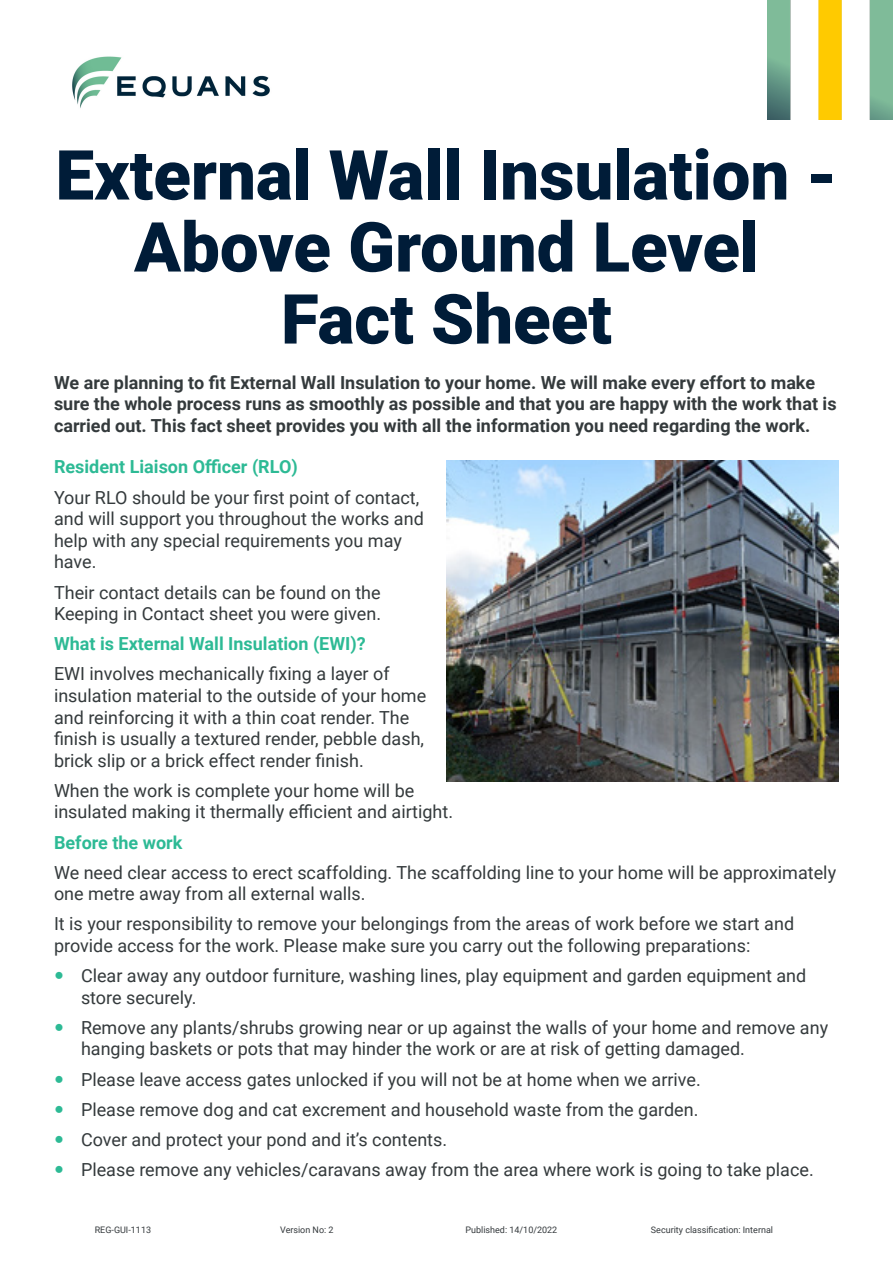
<style>
.page{position:relative;width:893px;height:1263px;background:#fff}
.page>*{position:absolute;margin:0;border:0;box-sizing:border-box;transform-origin:0 0}
.t1{font:900 69px/72px "Roboto";color:#001c38;text-align:center}
.t2{font:18px/21.6px "Roboto";color:#343a3c}
.t3{font:700 18px/21.6px "Roboto";color:#343a3c}
.t4{font:700 18px "Roboto";color:#2dba95}
.Body_text{font:9px "Roboto";color:#353a3d}
</style>
<div class="page">
<img style="left:72px;top:56px;width:198px;height:52px">
<img style="left:446px;top:460px;width:393px;height:321px">
<img style="left:768px;top:0;width:125px;height:119px">
<p class="t1" style="left:56px;top:136px;width:784px">External Wall Insulation -<br>Above Ground Level</p>
<p class="t1" style="left:281px;top:280px;width:332px">Fact Sheet</p>
<p class="t3" style="left:54px;top:371px;width:784px">We are planning to fit External Wall Insulation to your home. We will make every effort to make sure the whole process runs as smoothly as possible and that you are happy with the work that is carried out. This fact sheet provides you with all the information you need regarding the work.</p>
<p class="t4" style="left:54px;top:454px;width:245px">Resident Liaison Officer (RLO)</p>
<p class="t2" style="left:54px;top:486px;width:371px">Your RLO should be your first point of contact, and will support you throughout the works and help with any special requirements you may have.</p>
<p class="t2" style="left:54px;top:581px;width:329px">Their contact details can be found on the<br>Keeping in Contact sheet you were given.</p>
<p class="t4" style="left:54px;top:631px;width:313px">What is External Wall Insulation (EWI)?</p>
<p class="t2" style="left:54px;top:662px;width:374px">EWI involves mechanically fixing a layer of insulation material to the outside of your home and reinforcing it with a thin coat render. The finish is usually a textured render, pebble dash, brick slip or a brick effect render finish.</p>
<p class="t2" style="left:54px;top:779px;width:401px">When the work is complete your home will be insulated making it thermally efficient and airtight.</p>
<p class="t4" style="left:54px;top:829px;width:130px">Before the work</p>
<p class="t2" style="left:54px;top:861px;width:784px">We need clear access to erect scaffolding. The scaffolding line to your home will be approximately one metre away from all external walls.</p>
<p class="t2" style="left:54px;top:912px;width:742px">It is your responsibility to remove your belongings from the areas of work before we start and provide access for the work. Please make sure you carry out the following preparations:</p>
<p class="t2" style="left:81px;top:964px;width:727px">Clear away any outdoor furniture, washing lines, play equipment and garden equipment and store securely.</p>
<p class="t2" style="left:81px;top:1016px;width:749px">Remove any plants/shrubs growing near or up against the walls of your home and remove any hanging baskets or pots that may hinder the work or are at risk of getting damaged.</p>
<p class="t2" style="left:81px;top:1067px;width:621px">Please leave access gates unlocked if you will not be at home when we arrive.</p>
<p class="t2" style="left:81px;top:1098px;width:619px">Please remove dog and cat excrement and household waste from the garden.</p>
<p class="t2" style="left:81px;top:1128px;width:368px">Cover and protect your pond and it’s contents.</p>
<p class="t2" style="left:81px;top:1158px;width:734px">Please remove any vehicles/caravans away from the area where work is going to take place.</p>
<p class="Body_text" style="left:95px;top:1224px;width:58px">REG-GUI-1113</p>
<p class="Body_text" style="left:280px;top:1224px;width:55px">Version No: 2</p>
<p class="Body_text" style="left:465px;top:1224px;width:93px">Published: 14/10/2022</p>
<p class="Body_text" style="left:651px;top:1224px;width:124px">Security classification: Internal</p>
</div>
